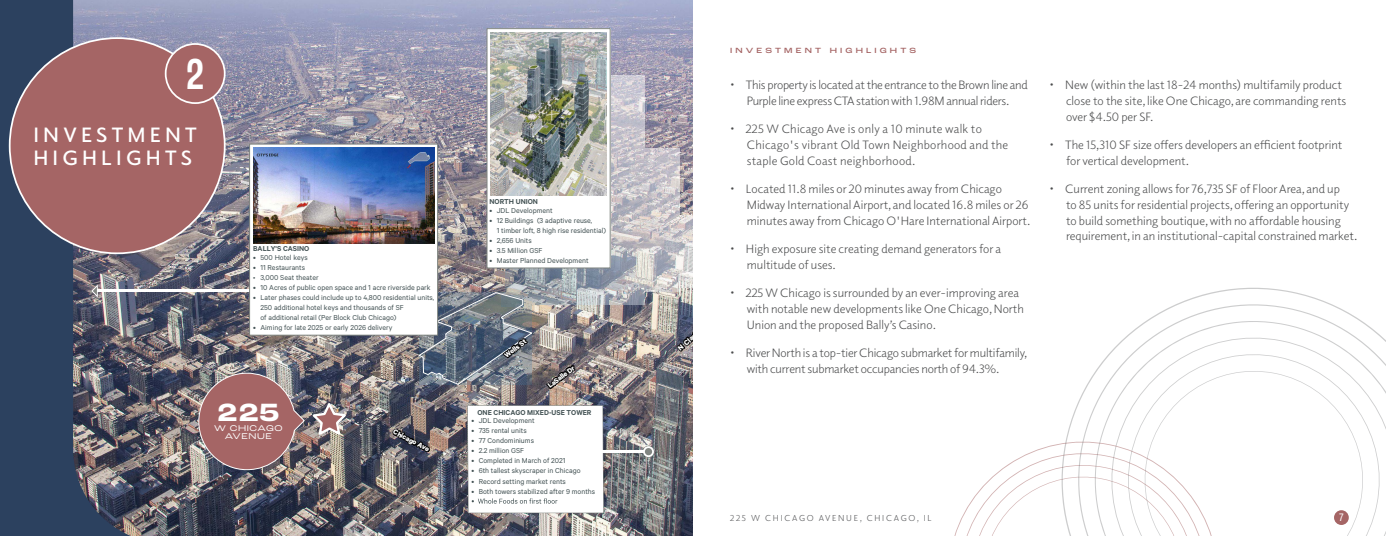
<style>
.page{position:relative;width:1386px;height:536px;background:#fff}
.page>*{position:absolute;margin:0;border:0;box-sizing:border-box;transform-origin:0 0}
.t1{font:500 condensed 45.68px "Roc Grotesk";color:#fff}
.t2{font:700 expanded 26.16px "Roc Grotesk";color:#fff}
.Section_H1{font:600 21px/22.8px "Elido";letter-spacing:.2em;color:#fff}
.t3{font:12.25px/15.8px "Elido";color:#4b4c4d}
.t4{font:12.25px/15.8px "Elido";letter-spacing:.02em;color:#4b4c4d}
.t5{font:12.25px/15.8px "Elido";letter-spacing:-.02em;color:#4b4c4d;text-align:center}
.t6{font:condensed 11.38px "Roc Grotesk";color:#fff}
.t7{font:8.75px "Elido";letter-spacing:.2em;color:#57585a}
.t8{font:expanded 8.75px "Roc Grotesk";letter-spacing:.07em;color:#fff}
.t9{font:8.05px/10.1px "Calibre";color:#435254}
.t10{font:600 8.05px "Calibre";color:#435254}
.t11{font:700 8.05px "Calibre";color:#fff}
.t12{font:500 expanded 7.88px "Roc Grotesk";letter-spacing:.4em;color:#a56565}
.s1{font-family:"Myriad Pro"}
.s2{color:#3e3e3f}
</style>
<div class="page">
<div style="left:0;top:0;width:693px;height:536px;background:#2c415f"></div>
<img style="left:73px;top:0;width:620px;height:536px">
<div style="left:643px;top:445px;width:11px;height:12px;border:1px solid #808581;border-radius:50%"></div>
<hr style="left:602px;top:450px;width:47px;height:2px;background:#fff">
<svg style="left:643px;top:446px;width:11px;height:11px"></svg>
<div style="left:645px;top:448px;width:7px;height:7px;background:#808581;border-radius:50%"></div>
<div style="left:467px;top:404px;width:137px;height:109px;background:#fff"></div>
<hr style="left:97px;top:290px;width:264px;height:2px;background:#fff">
<svg style="left:91px;top:284px;width:7px;height:13px"></svg>
<div style="left:250px;top:144px;width:188px;height:191px;background:#fff"></div>
<div style="left:249px;top:143px;width:189px;height:192px;border:1px solid #808581"></div>
<img style="left:253px;top:148px;width:181px;height:95px">
<div style="left:487px;top:29px;width:123px;height:239px;background:#fff"></div>
<div style="left:487px;top:28px;width:124px;height:240px;border:1px solid #808581"></div>
<img style="left:491px;top:32px;width:116px;height:164px">
<img style="left:198px;top:372px;width:152px;height:98px">
<div style="left:10px;top:38px;width:215px;height:215px;background:#a56565;border-radius:50%"></div>
<div style="left:166px;top:44px;width:59px;height:59px;background:#a56565;border-radius:50%"></div>
<div style="left:165px;top:43px;width:61px;height:61px;border:2px solid #fff;border-radius:50%"></div>
<svg style="left:954px;top:447px;width:92px;height:89px"></svg>
<svg style="left:1064px;top:290px;width:275px;height:246px"></svg>
<svg style="left:1082px;top:308px;width:285px;height:228px"></svg>
<svg style="left:1099px;top:325px;width:287px;height:211px"></svg>
<svg style="left:1117px;top:343px;width:269px;height:193px"></svg>
<svg style="left:1135px;top:361px;width:238px;height:175px"></svg>
<div style="left:1334px;top:510px;width:15px;height:14px;background:#a56565;border-radius:50%"></div>
<p class="t1" style="left:186px;top:47px;width:20px">2</p>
<p class="Section_H1" style="left:33px;top:123px;width:165px">INVESTMENT<br>HIGHLIGHTS</p>
<p class="t10" style="left:253px;top:244px;width:58px">BALLY'S CASINO</p>
<p class="t9" style="left:253px;top:252px;width:56px">• 500 Hotel keys</p>
<p class="t9" style="left:253px;top:262px;width:53px">• 11 Restaurants</p>
<p class="t9" style="left:253px;top:272px;width:67px"><span class="s1">•</span> 3,000 Seat theater</p>
<p class="t9" style="left:253px;top:282px;width:179px">• 10 Acres of public open space and 1 acre riverside park</p>
<p class="t9" style="left:260px;top:292px;width:175px;text-indent:-7px">• Later phases could include up to 4,800 residential units,<br>250 additional hotel keys and thousands of SF<br>of additional retail (Per Block Club Chicago)</p>
<p class="t9" style="left:253px;top:322px;width:141px">• Aiming for late 2025 or early 2026 delivery</p>
<p class="t2" style="left:217px;top:396px;width:64px">225</p>
<p class="t8" style="left:225px;top:431px;width:48px">AVENUE</p>
<p class="t8" style="left:214px;top:422px;width:70px">W CHICAGO</p>
<p class="t11" style="left:396px;top:427px;width:41px;rotate:27deg">Chicago Ave</p>
<p class="t10" style="left:489px;top:197px;width:50px">NORTH UNION</p>
<p class="t9" style="left:489px;top:205px;width:65px">• JDL Development</p>
<p class="t9" style="left:497px;top:215px;width:111px;text-indent:-7px">• 12 Buildings (3 adaptive reuse,<br>1 timber loft, 8 high rise residential)</p>
<p class="t9" style="left:489px;top:235px;width:44px">• 2,656 Units</p>
<p class="t9" style="left:489px;top:245px;width:54px">• 3.5 Million GSF</p>
<p class="t9" style="left:489px;top:255px;width:101px">• Master Planned Development</p>
<p class="t11" style="left:502px;top:352px;width:27px;rotate:-38deg">Wells St</p>
<p class="t11" style="left:546px;top:382px;width:33px;rotate:-38deg">LaSalle Dr</p>
<p class="t10" style="left:477px;top:407px;width:115px">ONE CHICAGO MIXED-USE TOWER</p>
<p class="t9" style="left:471px;top:415px;width:65px">• JDL Development</p>
<p class="t9" style="left:471px;top:425px;width:57px">• 735 rental units</p>
<p class="t9" style="left:471px;top:435px;width:64px">• 77 Condominiums</p>
<p class="t9" style="left:471px;top:445px;width:54px">• 2.2 million GSF</p>
<p class="t9" style="left:471px;top:455px;width:96px">• Completed in March of 2021</p>
<p class="t9" style="left:471px;top:465px;width:111px">• 6th tallest skyscraper in Chicago</p>
<p class="t9" style="left:471px;top:475px;width:96px">• Record setting market rents</p>
<p class="t9" style="left:471px;top:485px;width:125px">• Both towers stabilized after 9 months</p>
<p class="t11" style="left:676px;top:345px;width:35px;rotate:-42deg">N Clark St</p>
<h1 class="t12" style="left:730px;top:46px;width:187px">INVESTMENT HIGHLIGHTS</h1>
<p class="t5" style="left:730px;top:77px;width:299px">• This property is located at the entrance to the Brown line and<br>Purple line express CTA station with 1.98M annual riders.</p>
<p class="t4" style="left:747px;top:121px;width:263px;text-indent:-17px">• 225 W Chicago Ave is only a 10 minute walk to<br>Chicago's vibrant Old Town Neighborhood and the staple Gold Coast neighborhood.</p>
<p class="t3" style="left:747px;top:181px;width:285px;text-indent:-17px">• Located 11.8 miles or 20 minutes away from Chicago<br>Midway International Airport, and located 16.8 miles or 26 minutes away from Chicago O'Hare International Airport.</p>
<p class="t3" style="left:747px;top:240px;width:256px;text-indent:-17px">• High exposure site creating demand generators for a multitude of uses.</p>
<p class="t3" style="left:747px;top:284px;width:279px;text-indent:-17px">• 225 W Chicago is surrounded by an ever-improving area with notable new developments like One Chicago, North<br>Union and the proposed Bally’s Casino.</p>
<p class="t3" style="left:747px;top:344px;width:282px;text-indent:-17px">• River North is a top-tier Chicago submarket for multifamily, with current submarket occupancies north of 94.3%.</p>
<p class="t3" style="left:1066px;top:77px;width:282px;text-indent:-17px">• New (within the last 18-24 months) multifamily product close to the site, like One Chicago, are commanding rents over $4.50 per SF.</p>
<p class="t3" style="left:1066px;top:136px;width:278px;text-indent:-17px">• The 15,310 SF size offers developers an efficient footprint for vertical development.</p>
<p class="t3" style="left:1066px;top:181px;width:293px;text-indent:-17px">• Current zoning allows for 76,735 SF of Floor Area, and up<br>to 85 units for residential projects, offering an opportunity to build something boutique, with no affordable housing requirement, in an institutional-capital constrained marke<span class="s2">t.</span></p>
<p class="t7" style="left:730px;top:512px;width:203px">225 W CHICAGO AVENUE, CHICAGO, IL</p>
<p class="t6" style="left:1339px;top:511px;width:6px">7</p>
</div>
